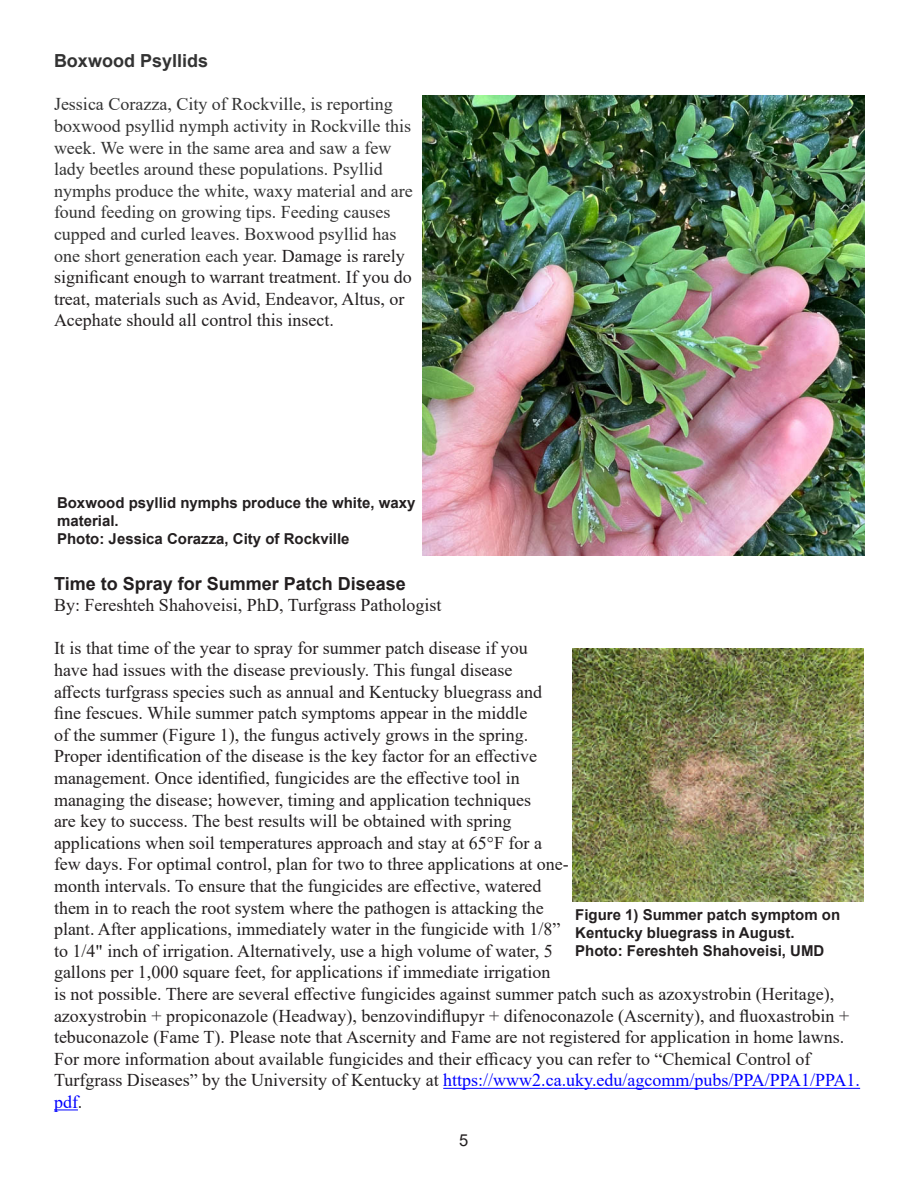
<style>
.page{position:relative;width:918px;height:1188px;background:#fff}
.page>*{position:absolute;margin:0;border:0;box-sizing:border-box;transform-origin:0 0}
.t1{font:18px/21.6px "Times New Roman";color:#231f20}
.t2{font:18px/21.6px "Times New Roman";color:#333}
.t3{font:700 18px "Arial";color:#231f20}
.t4{font:700 18px "Arial";color:#333}
.t5{font:16.5px "Arial";color:#231f20}
.t6{font:700 15px/18px "Arial";color:#231f20}
.s1{color:#231f20}
.s2{color:#00f}
</style>
<div class="page">
<hr style="left:443px;top:1088px;width:417px;height:1px;background:#00f">
<svg style="left:54px;top:1110px;width:24px;height:1px"></svg>
<img style="left:573px;top:649px;width:291px;height:253px">
<img style="left:422px;top:95px;width:442px;height:460px">
<p class="t4" style="left:54px;top:48px;width:156px">Boxwood Psyllids</p>
<p class="t2" style="left:54px;top:93px;width:360px">Jessica Corazza, City of Rockville, is reporting boxwood psyllid nymph activity in Rockville this week. We were in the same area and saw a few lady beetles around these populations. Psyllid nymphs produce the white, waxy material and are found feeding on growing tips. Feeding causes cupped and curled leaves. Boxwood psyllid has one short generation each year. <span class="s1">Damage is rarely significant enough to warrant treatment. If you do treat, materials such as Avid, Endeavor, Altus, or Acephate should all control this insect.</span></p>
<p class="t6" style="left:57px;top:493px;width:360px">Boxwood psyllid nymphs produce the white, waxy material.</p>
<p class="t6" style="left:57px;top:529px;width:294px">Photo: Jessica Corazza, City of Rockville</p>
<p class="t3" style="left:54px;top:571px;width:353px">Time to Spray for Summer Patch Disease</p>
<p class="t1" style="left:54px;top:594px;width:389px">By: Fereshteh Shahoveisi, PhD, Turfgrass Pathologist</p>
<p class="t1" style="left:54px;top:637px;width:808px">It is that time of the year to spray for summer patch disease if you<br>have had issues with the disease previously. This fungal disease<br>affects turfgrass species such as annual and Kentucky bluegrass and<br>fine fescues. While summer patch symptoms appear in the middle<br>of the summer (Figure 1), the fungus actively grows in the spring.<br>Proper identification of the disease is the key factor for an effective<br>management. Once identified, fungicides are the effective tool in<br>managing the disease; however, timing and application techniques<br>are key to success. The best results will be obtained with spring<br>applications when soil temperatures approach and stay at 65°F for a<br>few days. For optimal control, plan for two to three applications at one-<br>month intervals. To ensure that the fungicides are effective, watered<br>them in to reach the root system where the pathogen is attacking the<br>plant. After applications, immediately water in the fungicide with 1/8”<br>to 1/4" inch of irrigation. Alternatively, use a high volume of water, 5<br>gallons per 1,000 square feet, for applications if immediate irrigation<br>is not possible. There are several effective fungicides against summer patch such as azoxystrobin (Heritage), azoxystrobin + propiconazole (Headway), benzovindiflupyr + difenoconazole (Ascernity), and fluoxastrobin + tebuconazole (Fame T). Please note that Ascernity and Fame are not registered for application in home lawns.<br>For more information about available fungicides and their efficacy you can refer to “Chemical Control of Turfgrass Diseases” by the University of Kentucky at <span class="s2">https://www2.ca.uky.edu/agcomm/pubs/PPA/PPA1/PPA1. pdf</span>.</p>
<p class="t6" style="left:575px;top:906px;width:267px">Figure 1) Summer patch symptom on<br>Kentucky bluegrass in August.</p>
<p class="t6" style="left:575px;top:942px;width:251px">Photo: Fereshteh Shahoveisi, UMD</p>
<p class="t5" style="left:459px;top:1129px;width:11px">5</p>
</div>
